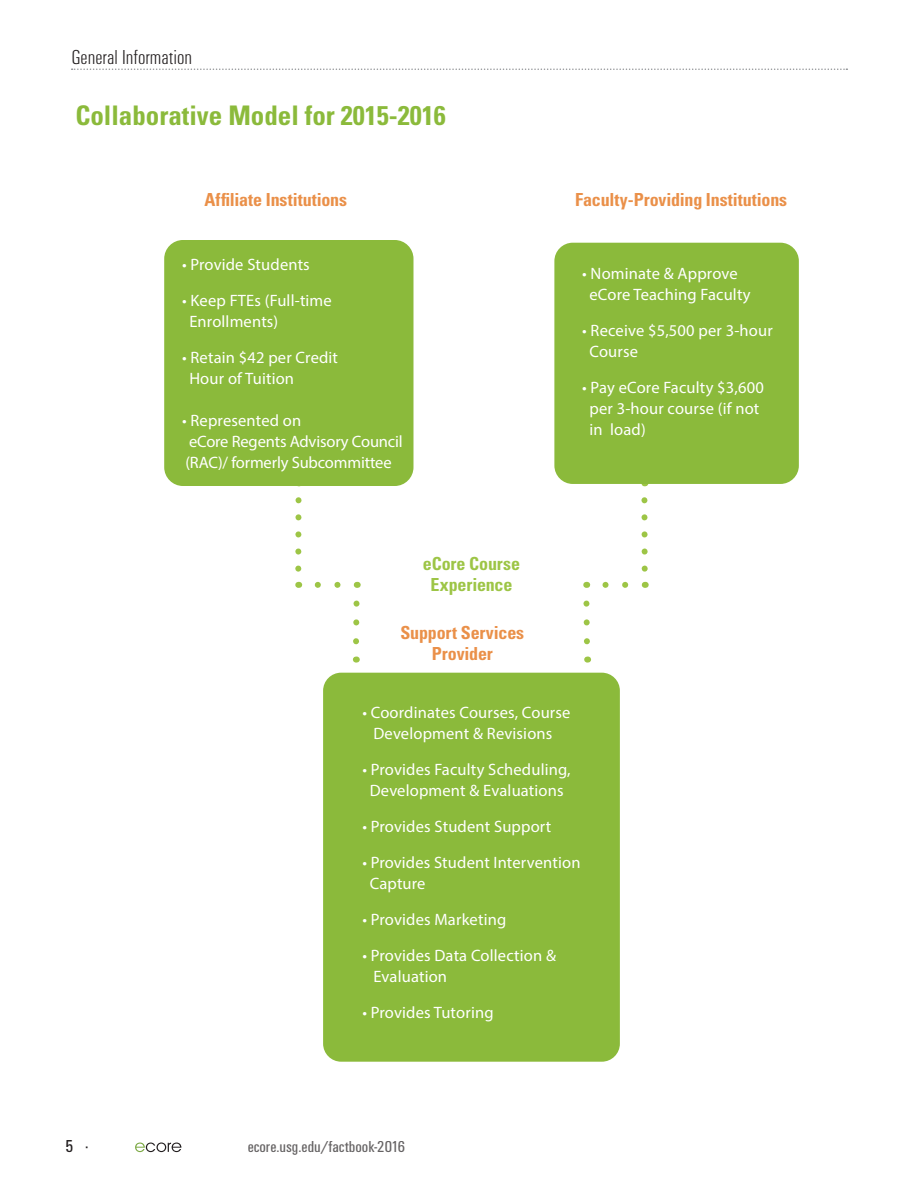
<style>
.page{position:relative;width:918px;height:1188px;background:#fff}
.page>*{position:absolute;margin:0;border:0;box-sizing:border-box;transform-origin:0 0}
.MAIN_HEADERS{font:700 condensed 27px "Univers";color:#8bba3b}
.Page_Headers--_R{font:21px "Univers U47";color:#231f20}
.Sub_Headers{font:700 condensed 18px/21px "Univers";letter-spacing:-.005em;color:#ea9049;text-align:center}
.Sub_Headers-2{font:700 condensed 18px/21px "Univers";letter-spacing:-.01em;color:#9dc546;text-align:center}
.t1{font:18px "Univers U57";color:#231f20}
.t2{font:16.5px/21px "Myriad Pro";letter-spacing:.01em;color:#fff}
.t3{font:16.5px/21px "Myriad Pro";letter-spacing:-.01em;color:#fff}
.t4{font:16.5px "Univers U57";color:#231f20}
</style>
<div class="page">
<svg style="left:135px;top:1142px;width:46px;height:10px"></svg>
<svg style="left:72px;top:69px;width:775px;height:1px"></svg>
<svg style="left:295px;top:500px;width:7px;height:72px"></svg>
<svg style="left:318px;top:582px;width:23px;height:6px"></svg>
<svg style="left:352px;top:600px;width:8px;height:63px"></svg>
<svg style="left:641px;top:500px;width:7px;height:72px"></svg>
<svg style="left:602px;top:582px;width:23px;height:6px"></svg>
<svg style="left:583px;top:600px;width:9px;height:63px"></svg>
<div style="left:164px;top:240px;width:249px;height:246px;background:#8bba3b;border-radius:19px"></div>
<div style="left:554px;top:243px;width:245px;height:241px;background:#8bba3b;border-radius:18px"></div>
<div style="left:323px;top:673px;width:297px;height:389px;background:#8bba3b;border-radius:18px"></div>
<p class="Page_Headers--_R" style="left:72px;top:43px;width:122px">General Information</p>
<p class="MAIN_HEADERS" style="left:75px;top:99px;width:372px">Collaborative Model for 2015-2016</p>
<p class="Sub_Headers" style="left:204px;top:189px;width:144px">Affiliate Institutions</p>
<p class="t2" style="left:182px;top:254px;width:129px">• Provide Students</p>
<p class="t2" style="left:189px;top:290px;width:144px;text-indent:-7px">• Keep FTEs (Full-time<br>Enrollments)</p>
<p class="t2" style="left:189px;top:347px;width:150px;text-indent:-7px">• Retain $42 per Credit<br>Hour of Tuition</p>
<p class="t3" style="left:182px;top:410px;width:222px">• Represented on<br>eCore Regents Advisory Council (RAC)/ formerly Subcommittee</p>
<p class="Sub_Headers-2" style="left:423px;top:553px;width:99px">eCore Course<br>Experience</p>
<p class="Sub_Headers" style="left:400px;top:622px;width:125px">Support Services<br>Provider</p>
<p class="Sub_Headers" style="left:575px;top:189px;width:214px">Faculty-Providing Institutions</p>
<p class="t2" style="left:590px;top:263px;width:163px;text-indent:-7px">• Nominate &amp; Approve eCore Teaching Faculty</p>
<p class="t2" style="left:590px;top:320px;width:185px;text-indent:-7px">• Receive $5,500 per 3-hour<br>Course</p>
<p class="t2" style="left:590px;top:377px;width:176px;text-indent:-7px">• Pay eCore Faculty $3,600 per 3-hour course (if not in load)</p>
<p class="t2" style="left:362px;top:701px;width:210px;text-align:center">• Coordinates Courses, Course<br>Development &amp; Revisions</p>
<p class="t2" style="left:362px;top:758px;width:210px;text-align:center">• Provides Faculty Scheduling,<br>Development &amp; Evaluations</p>
<p class="t2" style="left:362px;top:815px;width:190px">• Provides Student Support</p>
<p class="t2" style="left:370px;top:851px;width:212px;text-indent:-7px">• Provides Student Intervention<br>Capture</p>
<p class="t2" style="left:362px;top:908px;width:145px">• Provides Marketing</p>
<p class="t2" style="left:373px;top:944px;width:184px;text-indent:-11px">• Provides Data Collection &amp;<br>Evaluation</p>
<p class="t2" style="left:362px;top:1001px;width:133px">• Provides Tutoring</p>
<p class="t1" style="left:65px;top:1134px;width:24px">5 ·</p>
<p class="t4" style="left:248px;top:1136px;width:159px">ecore.usg.edu/factbook-2016</p>
</div>
